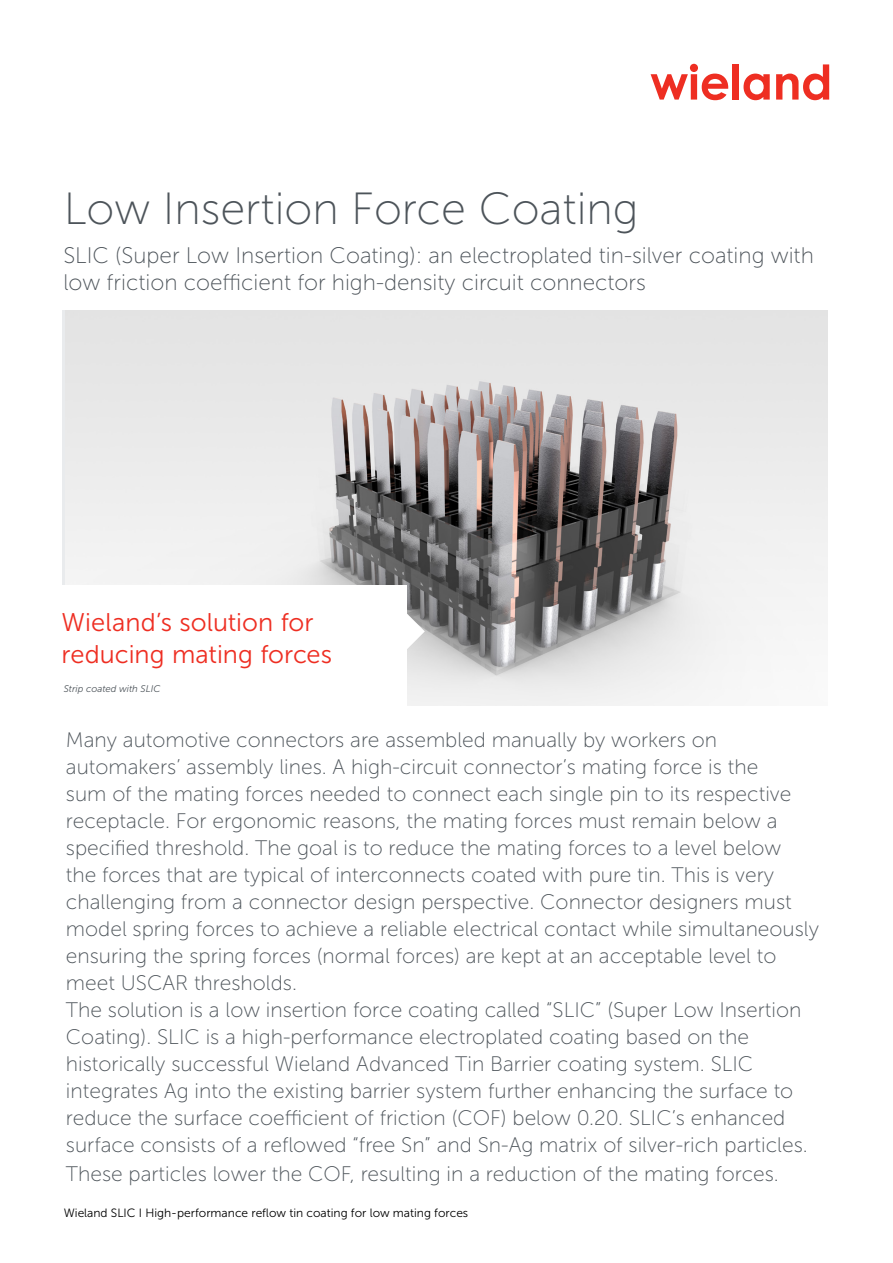
<style>
.page{position:relative;width:893px;height:1263px;background:#fff}
.page>*{position:absolute;margin:0;border:0;box-sizing:border-box;transform-origin:0 0}
.t1{font:45px "Museo Sans 100";color:#4d545a}
.t2{font:25.5px/31.5px "Museo Sans 300";color:#ee2e22}
.t3{font:22.5px/27px "Museo Sans 100";color:#4d545a}
.t4{font:21px/27.2px "Museo Sans 100";color:#4d545a}
.t5{font:12px "Museo Sans 300";color:#000001}
.t6{font:italic 9.6px "Museo Sans 300";color:#4d545a}
</style>
<div class="page">
<img style="left:66px;top:311px;width:761px;height:395px">
<svg style="left:651px;top:64px;width:77px;height:36px"></svg>
<div style="left:733px;top:64px;width:6px;height:36px;background:#ee2e22"></div>
<svg style="left:743px;top:74px;width:27px;height:26px"></svg>
<svg style="left:776px;top:64px;width:53px;height:36px"></svg>
<div style="left:43px;top:585px;width:363px;height:121px;background:#fff"></div>
<svg style="left:406px;top:611px;width:19px;height:41px"></svg>
<h1 class="t1" style="left:64px;top:184px;width:576px">Low Insertion Force Coating</h1>
<p class="t3" style="left:63px;top:242px;width:752px">SLIC (Super Low Insertion Coating): an electroplated tin-silver coating with low friction coefficient for high-density circuit connectors</p>
<p class="t2" style="left:62px;top:607px;width:272px">Wieland’s solution for reducing mating forces</p>
<p class="t6" style="left:64px;top:684px;width:98px">Strip coated with SLIC</p>
<p class="t4" style="left:66px;top:727px;width:755px">Many automotive connectors are assembled manually by workers on automakers’ assembly lines. A high-circuit connector’s mating force is the<br>sum of the mating forces needed to connect each single pin to its respective receptacle. For ergonomic reasons, the mating forces must remain below a specified threshold. The goal is to reduce the mating forces to a level below<br>the forces that are typical of interconnects coated with pure tin. This is very challenging from a connector design perspective. Connector designers must model spring forces to achieve a reliable electrical contact while simultaneously ensuring the spring forces (normal forces) are kept at an acceptable level to meet USCAR thresholds.<br>The solution is a low insertion force coating called “SLIC” (Super Low Insertion Coating). SLIC is a high-performance electroplated coating based on the historically successful Wieland Advanced Tin Barrier coating system. SLIC integrates Ag into the existing barrier system further enhancing the surface to reduce the surface coefficient of friction (COF) below 0.20. SLIC’s enhanced surface consists of a reflowed “free Sn” and Sn-Ag matrix of silver-rich particles.<br>These particles lower the COF, resulting in a reduction of the mating forces.</p>
<p class="t5" style="left:64px;top:1206px;width:406px">Wieland SLIC I High-performance reflow tin coating for low mating forces</p>
</div>
